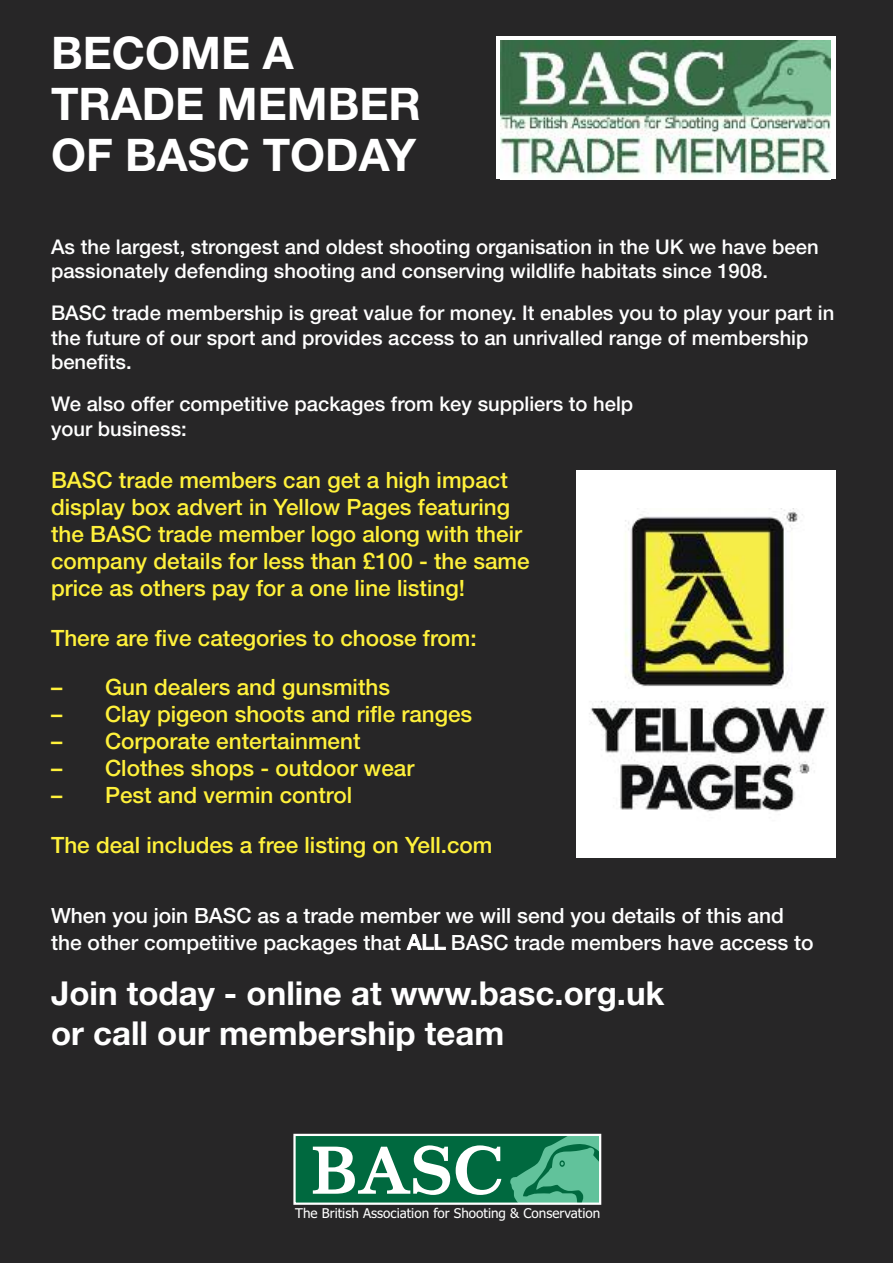
<style>
.page{position:relative;width:893px;height:1263px;background:#272627}
.page>*{position:absolute;margin:0;border:0;box-sizing:border-box;transform-origin:0 0}
.t1{font:700 45px/51px "Helvetica Neue LT";color:#fff}
.t2{font:700 33px/39.6px "Helvetica Neue LT";color:#fff}
.t3{font:500 22.5px/27px "Helvetica Neue LT";color:#fff13b}
.t4{font:500 21px/27px "Helvetica Neue LT";color:#fff}
.t5{font:500 20.25px/24.3px "Helvetica Neue LT";color:#fff}
.t6{font:13.5px "Tahoma";color:#fff}
</style>
<div class="page">
<svg style="left:496px;top:37px;width:339px;height:142px;background:#dee8e1"></svg>
<img style="left:501px;top:41px;width:329px;height:138px">
<div style="left:576px;top:471px;width:260px;height:387px;background:#fff"></div>
<img style="left:589px;top:508px;width:239px;height:304px">
<div style="left:295px;top:1135px;width:305px;height:69px;background:#00693f"></div>
<svg style="left:510px;top:1137px;width:88px;height:65px"></svg>
<svg style="left:313px;top:1145px;width:137px;height:50px"></svg>
<svg style="left:456px;top:1145px;width:45px;height:50px"></svg>
<div style="left:293px;top:1134px;width:308px;height:71px;border:2px solid #fff"></div>
<h1 class="t1" style="left:51px;top:26px;width:371px">BECOME A<br>TRADE MEMBER<br>OF BASC TODAY</h1>
<p class="t5" style="left:51px;top:234px;width:769px">As the largest, strongest and oldest shooting organisation in the UK we have been passionately defending shooting and conserving wildlife habitats since 1908.</p>
<p class="t5" style="left:51px;top:301px;width:785px">BASC trade membership is great value for money. It enables you to play your part in the future of our sport and provides access to an unrivalled range of membership benefits.</p>
<p class="t5" style="left:51px;top:392px;width:584px">We also offer competitive packages from key suppliers to help your business:</p>
<p class="t3" style="left:51px;top:466px;width:480px">BASC trade members can get a high impact display box advert in Yellow Pages featuring the BASC trade member logo along with their company details for less than £100 - the same price as others pay for a one line listing!</p>
<p class="t3" style="left:51px;top:624px;width:427px">There are five categories to choose from:</p>
<p class="t3" style="left:51px;top:673px;width:341px">– Gun dealers and gunsmiths</p>
<p class="t3" style="left:51px;top:700px;width:423px">– Clay pigeon shoots and rifle ranges</p>
<p class="t3" style="left:51px;top:727px;width:311px">– Corporate entertainment</p>
<p class="t3" style="left:51px;top:754px;width:365px">– Clothes shops - outdoor wear</p>
<p class="t3" style="left:51px;top:781px;width:303px">– Pest and vermin control</p>
<p class="t3" style="left:51px;top:831px;width:443px">The deal includes a free listing on Yell.com</p>
<p class="t4" style="left:51px;top:902px;width:764px">When you join BASC as a trade member we will send you details of this and the other competitive packages that ALL BASC trade members have access to</p>
<h2 class="t2" style="left:51px;top:973px;width:615px">Join today - online at www.basc.org.uk or call our membership team</h2>
<p class="t6" style="left:295px;top:1205px;width:307px">The British Association for Shooting &amp; Conservation</p>
</div>
